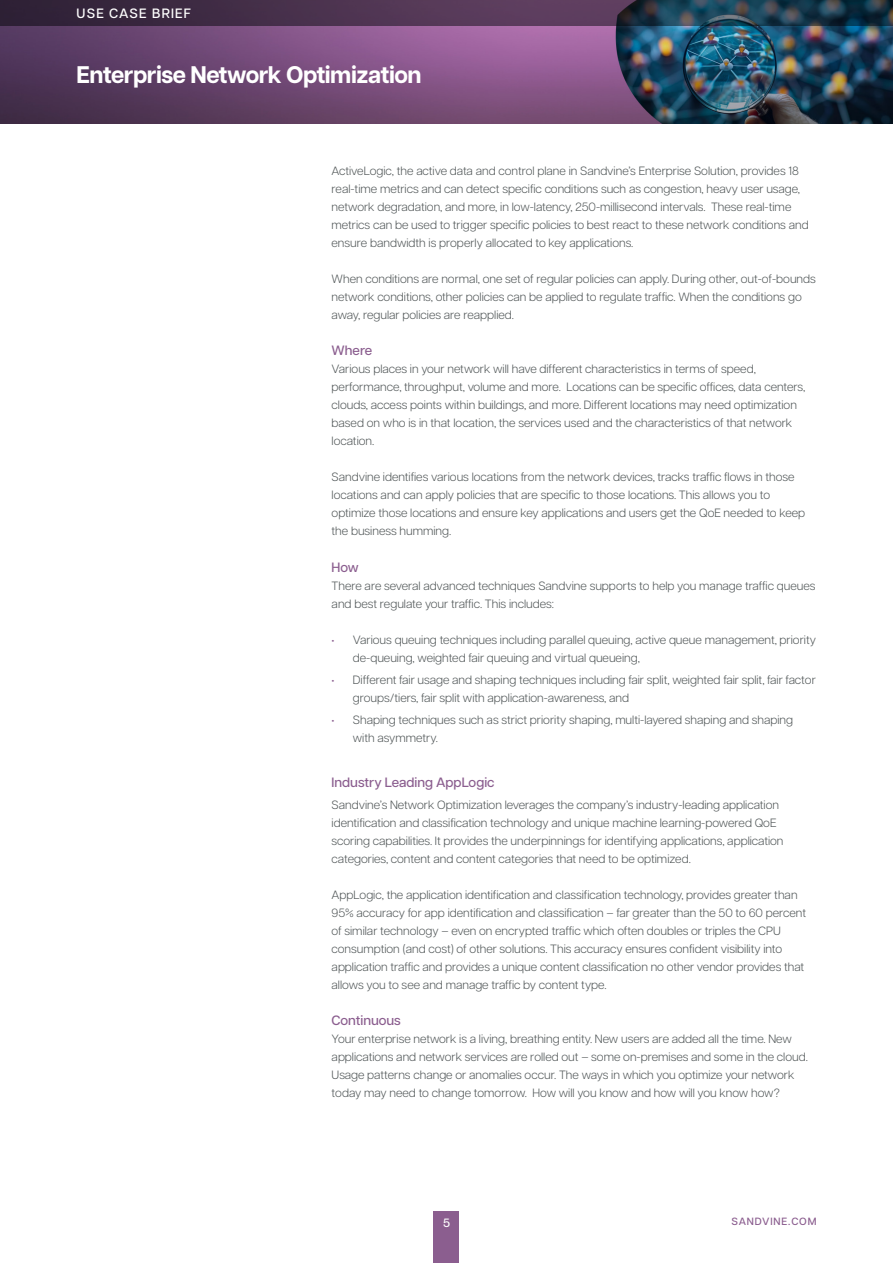
<style>
.page{position:relative;width:893px;height:1263px;background:#fff}
.page>*{position:absolute;margin:0;border:0;box-sizing:border-box;transform-origin:0 0}
.t1{font:700 24px "Articulat CF";letter-spacing:-.02em;color:#fff}
.t2{font:500 13.5px "Articulat CF";color:#8b5e8f}
.t3{font:500 13.5px "Articulat CF";letter-spacing:.09em;color:#fff}
.t4{font:300 12px/18px "Articulat CF";color:#505657}
.t5{font:500 12px "Articulat CF";color:#fff}
.t6{font:500 10.5px "Articulat CF";letter-spacing:.08em;color:#8b5e8f}
.s1{color:#8b5e8f}
</style>
<div class="page">
<div style="left:434px;top:1212px;width:25px;height:51px;background:#8b5e8f"></div>
<img style="left:0;top:26px;width:893px;height:97px">
<svg style="left:0;top:0;width:893px;height:26px;background:#3c344c"></svg>
<p class="t3" style="left:77px;top:4px;width:116px">USE CASE BRIEF</p>
<h1 class="t1" style="left:77px;top:57px;width:347px">Enterprise Network Optimization</h1>
<p class="t4" style="left:332px;top:161px;width:479px">ActiveLogic, the active data and control plane in Sandvine’s Enterprise Solution, provides 18 real-time metrics and can detect specific conditions such as congestion, heavy user usage, network degradation, and more, in low-latency, 250-millisecond intervals. These real-time metrics can be used to trigger specific policies to best react to these network conditions and ensure bandwidth is properly allocated to key applications.</p>
<p class="t4" style="left:332px;top:269px;width:486px">When conditions are normal, one set of regular policies can apply. During other, out-of-bounds network conditions, other policies can be applied to regulate traffic. When the conditions go away, regular policies are reapplied.</p>
<p class="t2" style="left:332px;top:341px;width:42px">Where</p>
<p class="t4" style="left:332px;top:359px;width:475px">Various places in your network will have different characteristics in terms of speed, performance, throughput, volume and more. Locations can be specific offices, data centers, clouds, access points within buildings, and more. Different locations may need optimization based on who is in that location, the services used and the characteristics of that network location.</p>
<p class="t4" style="left:332px;top:467px;width:475px">Sandvine identifies various locations from the network devices, tracks traffic flows in those locations and can apply policies that are specific to those locations. This allows you to optimize those locations and ensure key applications and users get the QoE needed to keep the business humming.</p>
<p class="t2" style="left:332px;top:557px;width:29px">How</p>
<p class="t4" style="left:332px;top:575px;width:485px">There are several advanced techniques Sandvine supports to help you manage traffic queues and best regulate your traffic. This includes:</p>
<p class="t4" style="left:353px;top:629px;width:465px;text-indent:-21px"><span class="s1">•</span> Various queuing techniques including parallel queuing, active queue management, priority de-queuing, weighted fair queuing and virtual queueing,</p>
<p class="t4" style="left:353px;top:670px;width:464px;text-indent:-21px"><span class="s1">•</span> Different fair usage and shaping techniques including fair split, weighted fair split, fair factor groups/tiers, fair split with application-awareness, and</p>
<p class="t4" style="left:353px;top:710px;width:442px;text-indent:-21px"><span class="s1">•</span> Shaping techniques such as strict priority shaping, multi-layered shaping and shaping with asymmetry.</p>
<p class="t2" style="left:332px;top:772px;width:164px">Industry Leading AppLogic</p>
<p class="t4" style="left:332px;top:795px;width:453px">Sandvine’s Network Optimization leverages the company’s industry-leading application identification and classification technology and unique machine learning-powered QoE scoring capabilities. It provides the underpinnings for identifying applications, application categories, content and content categories that need to be optimized.</p>
<p class="t4" style="left:332px;top:885px;width:476px">AppLogic, the application identification and classification technology, provides greater than 95% accuracy for app identification and classification – far greater than the 50 to 60 percent of similar technology – even on encrypted traffic which often doubles or triples the CPU consumption (and cost) of other solutions. This accuracy ensures confident visibility into application traffic and provides a unique content classification no other vendor provides that allows you to see and manage traffic by content type.</p>
<p class="t2" style="left:332px;top:1010px;width:71px">Continuous</p>
<p class="t4" style="left:332px;top:1029px;width:478px">Your enterprise network is a living, breathing entity. New users are added all the time. New applications and network services are rolled out – some on-premises and some in the cloud.<br>Usage patterns change or anomalies occur. The ways in which you optimize your network today may need to change tomorrow. How will you know and how will you know how?</p>
<p class="t5" style="left:443px;top:1214px;width:8px">5</p>
<p class="t6" style="left:732px;top:1213px;width:86px">SANDVINE.COM</p>
</div>
